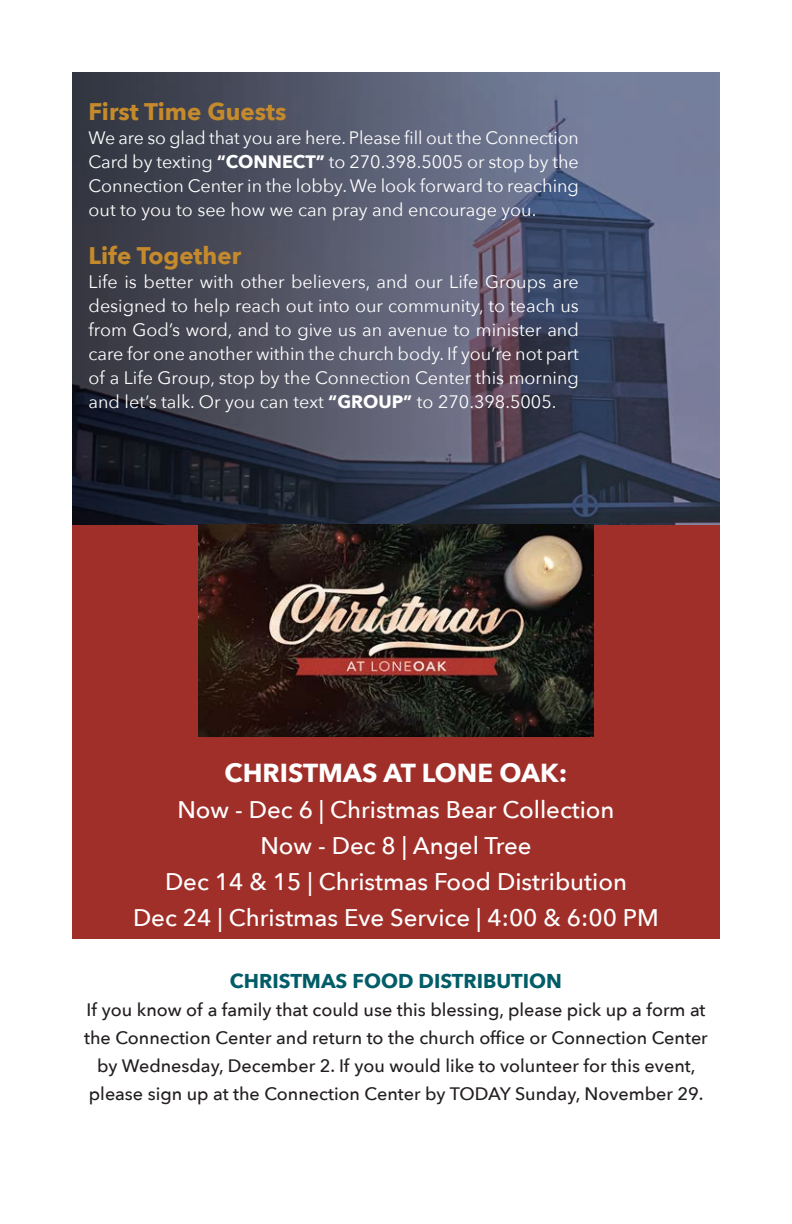
<style>
.page{position:relative;width:792px;height:1224px;background:#fff}
.page>*{position:absolute;margin:0;border:0;box-sizing:border-box;transform-origin:0 0}
.t1{font:700 26px "Avenir Next";color:#fff}
.t2{font:500 24px "Avenir Next";color:#fff}
.Body_Copy{font:700 24px "Avenir Next";color:#c58a2b}
.H2_AURIC{font:700 24px "Avenir Next";color:#c58a2b}
.t3{font:700 20px "Avenir Next";color:#005d67}
.Body_Copy-2{font:18px/24px "Avenir Next";color:#fff;text-align:justify}
.t4{font:500 18px/28px "Avenir Next";color:#231f20;text-align:center}
.H2_AURIC-2{font:18px/24px "Avenir Next";color:#fff;text-align:justify}
.s1{font-weight:700}
</style>
<div class="page">
<div style="left:72px;top:524px;width:648px;height:415px;background:#a02f29"></div>
<img style="left:72px;top:72px;width:648px;height:453px">
<img style="left:198px;top:524px;width:396px;height:212px">
<p class="Body_Copy" style="left:89px;top:91px;width:200px">First Time Guests</p>
<p class="H2_AURIC-2" style="left:89px;top:125px;width:492px">We are so glad that you are here. Please fill out the Connection Card by texting <span class="s1">“CONNECT”</span> to 270.398.5005 or stop by the Connection Center in the lobby. We look forward to reaching out to you to see how we can pray and encourage you.</p>
<p class="H2_AURIC" style="left:89px;top:235px;width:154px">Life Together</p>
<p class="Body_Copy-2" style="left:89px;top:269px;width:492px">Life is better with other believers, and our Life Groups are designed to help reach out into our community, to teach us from God’s word, and to give us an avenue to minister and care for one another within the church body. If you’re not part of a Life Group, stop by the Connection Center this morning and let’s talk. Or you can text <span class="s1">“GROUP”</span> to 270.398.5005.</p>
<p class="t1" style="left:225px;top:750px;width:344px">CHRISTMAS AT LONE OAK:</p>
<p class="t2" style="left:177px;top:789px;width:439px">Now - Dec 6 | Christmas Bear Collection</p>
<p class="t2" style="left:260px;top:825px;width:273px">Now - Dec 8 | Angel Tree</p>
<p class="t2" style="left:165px;top:861px;width:463px">Dec 14 &amp; 15 | Christmas Food Distribution</p>
<p class="t2" style="left:133px;top:897px;width:527px">Dec 24 | Christmas Eve Service | 4:00 &amp; 6:00 PM</p>
<p class="t3" style="left:230px;top:963px;width:334px">CHRISTMAS FOOD DISTRIBUTION</p>
<p class="t4" style="left:84px;top:995px;width:625px">If you know of a family that could use this blessing, please pick up a form at the Connection Center and return to the church office or Connection Center by Wednesday, December 2. If you would like to volunteer for this event, please sign up at the Connection Center by TODAY Sunday, November 29.</p>
</div>
